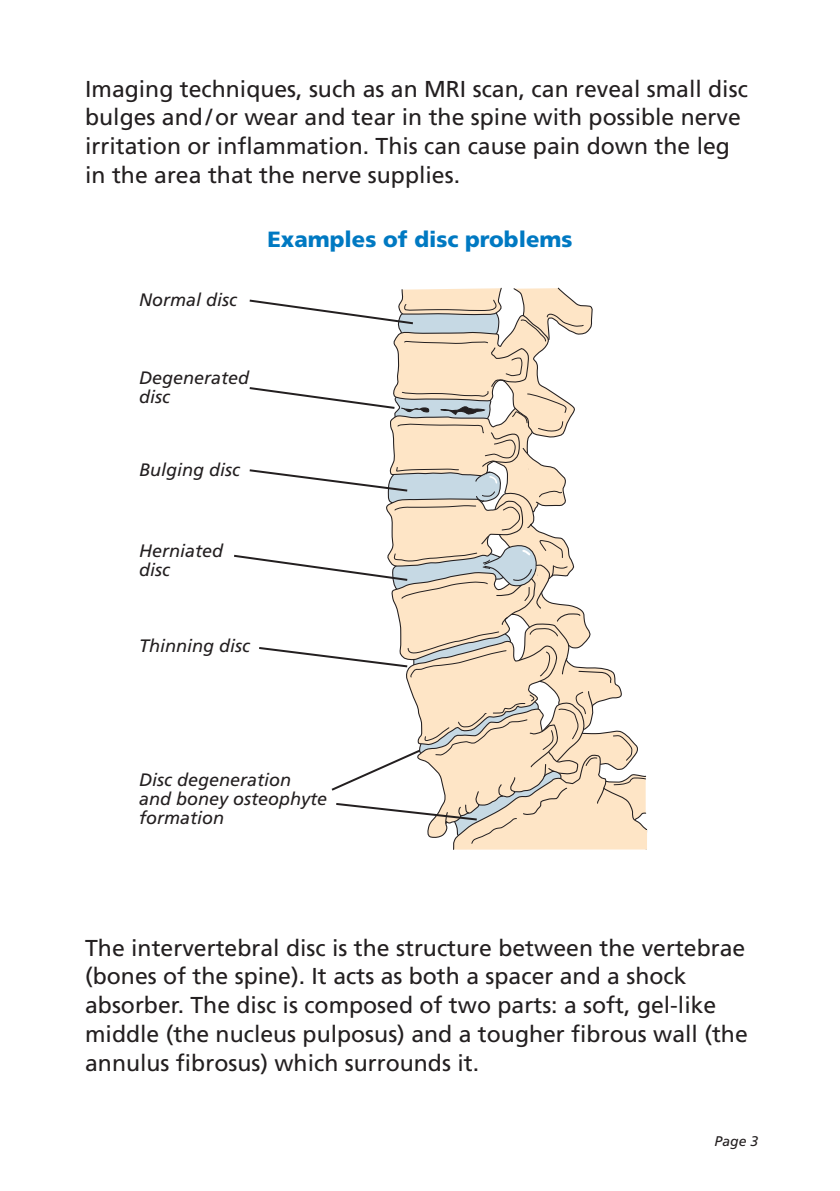
<style>
.page{position:relative;width:840px;height:1191px;background:#fff}
.page>*{position:absolute;margin:0;border:0;box-sizing:border-box;transform-origin:0 0}
.Body_text{font:23px/28.8px "Frutiger";color:#231f20}
.Subhead{font:900 22px "Frutiger";color:#0079c2}
.Annotation{font:italic 18px/19px "Frutiger";color:#231f20}
.Page_Nos{font:italic 14px "Frutiger";color:#231f20}
</style>
<div class="page">
<svg style="left:234px;top:287px;width:413px;height:563px"></svg>
<p class="Body_text" style="left:85px;top:74px;width:664px">Imaging techniques, such as an MRI scan, can reveal small disc bulges and/or wear and tear in the spine with possible nerve irritation or inflammation. This can cause pain down the leg in the area that the nerve supplies.</p>
<p class="Annotation" style="left:139px;top:290px;width:100px">Normal disc</p>
<p class="Subhead" style="left:267px;top:226px;width:306px">Examples of disc problems</p>
<p class="Annotation" style="left:139px;top:368px;width:112px">Degenerated disc</p>
<p class="Annotation" style="left:139px;top:460px;width:102px">Bulging disc</p>
<p class="Annotation" style="left:139px;top:541px;width:86px">Herniated disc</p>
<p class="Annotation" style="left:139px;top:636px;width:113px">Thinning disc</p>
<p class="Annotation" style="left:139px;top:770px;width:190px">Disc degeneration and boney osteophyte formation</p>
<p class="Body_text" style="left:85px;top:933px;width:663px">The intervertebral disc is the structure between the vertebrae (bones of the spine). It acts as both a spacer and a shock absorber. The disc is composed of two parts: a soft, gel-like middle (the nucleus pulposus) and a tougher fibrous wall (the annulus fibrosus) which surrounds it.</p>
<p class="Page_Nos" style="left:714px;top:1132px;width:45px">Page 3</p>
</div>
